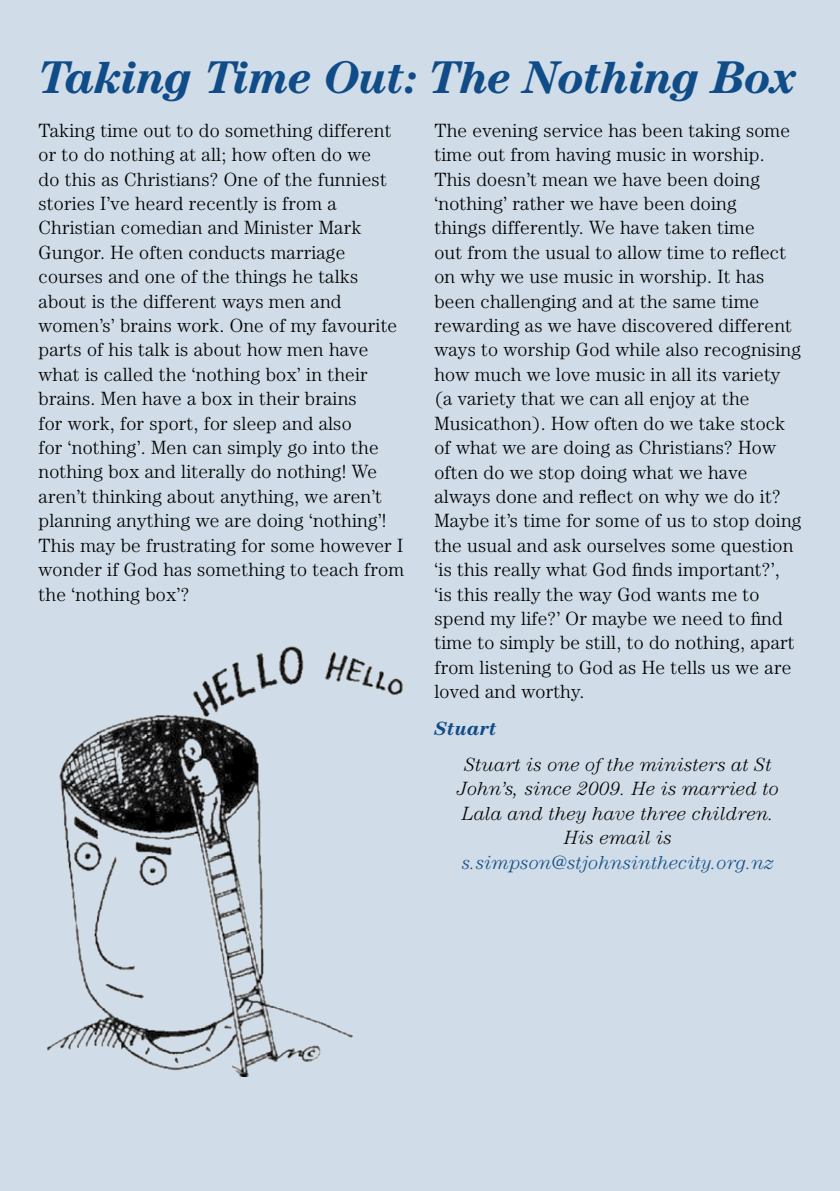
<style>
.page{position:relative;width:840px;height:1191px;background:#fff}
.page>*{position:absolute;margin:0;border:0;box-sizing:border-box;transform-origin:0 0}
.t1{font:italic 700 46px "Century";letter-spacing:-.02em;color:#104c88}
.t2{font:300 19.2px/24.4px "Century";letter-spacing:.01em;color:#000}
.t3{font:italic 300 19.2px/24.4px "Century";letter-spacing:.01em;color:#000;text-align:center}
.t4{font:italic 300 19.2px "Century";letter-spacing:.01em;color:#104c88}
.t5{font:italic 700 19.2px "Century";letter-spacing:.01em;color:#104c88}
</style>
<div class="page">
<div style="left:0;top:0;width:839px;height:1191px;background:#d0dce7"></div>
<img style="left:47px;top:646px;width:356px;height:430px">
<h1 class="t1" style="left:39px;top:50px;width:760px">Taking Time Out: The Nothing Box</h1>
<p class="t2" style="left:39px;top:118px;width:367px">Taking time out to do something different or to do nothing at all; how often do we<br>do this as Christians? One of the funniest stories I’ve heard recently is from a Christian comedian and Minister Mark Gungor. He often conducts marriage courses and one of the things he talks about is the different ways men and women’s’ brains work. One of my favourite parts of his talk is about how men have what is called the ‘nothing box’ in their brains. Men have a box in their brains<br>for work, for sport, for sleep and also<br>for ‘nothing’. Men can simply go into the nothing box and literally do nothing! We aren’t thinking about anything, we aren’t planning anything we are doing ‘nothing’!<br>This may be frustrating for some however I wonder if God has something to teach from the ‘nothing box’?</p>
<p class="t2" style="left:434px;top:118px;width:368px">The evening service has been taking some time out from having music in worship.<br>This doesn’t mean we have been doing ‘nothing’ rather we have been doing<br>things differently. We have taken time<br>out from the usual to allow time to reflect on why we use music in worship. It has been challenging and at the same time rewarding as we have discovered different ways to worship God while also recognising how much we love music in all its variety (a variety that we can all enjoy at the Musicathon). How often do we take stock of what we are doing as Christians? How often do we stop doing what we have always done and reflect on why we do it?<br>Maybe it’s time for some of us to stop doing the usual and ask ourselves some question ‘is this really what God finds important?’, ‘is this really the way God wants me to spend my life?’ Or maybe we need to find time to simply be still, to do nothing, apart from listening to God as He tells us we are loved and worthy.</p>
<p class="t5" style="left:434px;top:717px;width:64px">Stuart</p>
<p class="t3" style="left:457px;top:752px;width:323px">Stuart is one of the ministers at St<br>John’s, since 2009. He is married to<br>Lala and they have three children.<br>His email is</p>
<p class="t4" style="left:462px;top:851px;width:313px">s.simpson@stjohnsinthecity.org.nz</p>
</div>
